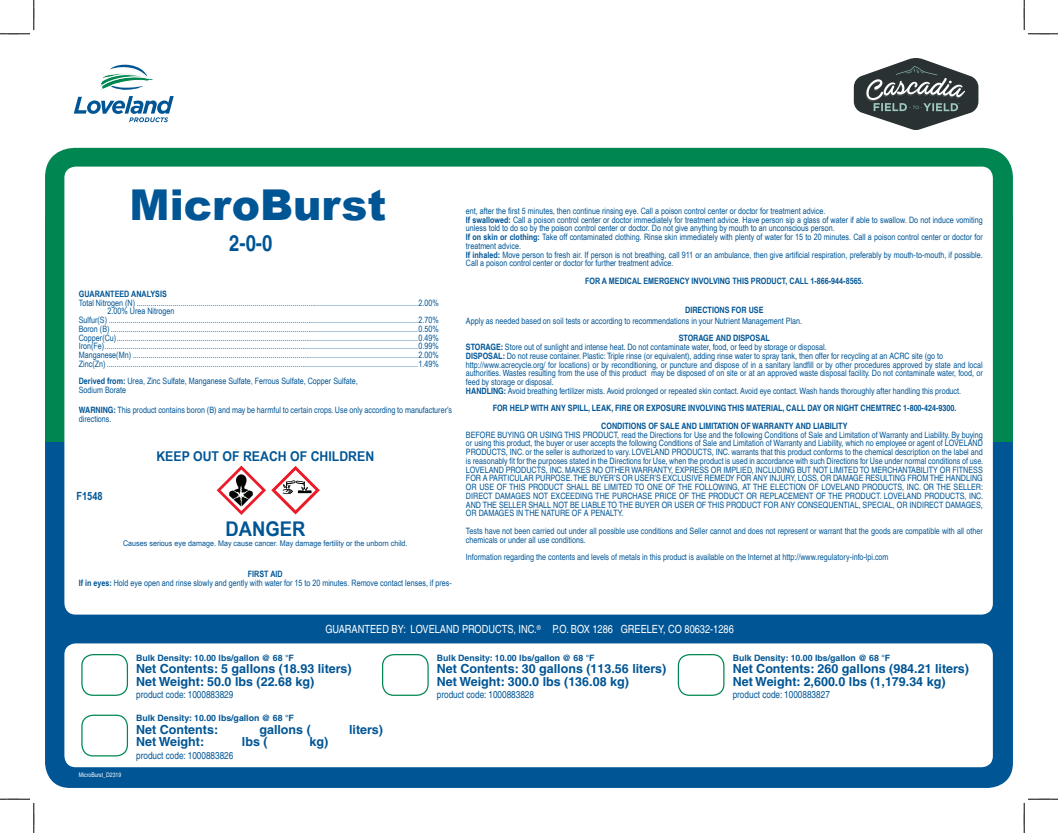
<style>
.page{position:relative;width:1058px;height:833px;background:#fff}
.page>*{position:absolute;margin:0;border:0;box-sizing:border-box;transform-origin:0 0}
.t1{font:900 42.5px "Arial";color:#005595}
.t2{font:700 condensed 22.5px "Helvetica";color:#005595}
.t3{font:700 20.25px "Arial Narrow";color:#005595;scale:1.11 1}
.t4{font:700 13.5px "Arial Narrow";color:#005595;scale:1.11 1}
.t5{font:700 12.5px/12.5px "Helvetica";color:#005595}
.t6{font:condensed 11.25px "Helvetica";color:#fff}
.t7{font:700 11.25px "Arial Narrow";color:#005595}
.t8{font:condensed 10px "Helvetica";color:#005595}
.t9{font:condensed 8.75px/8.8px "Helvetica";color:#005595}
.t10{font:8.75px/8.8px "Arial Narrow";color:#005595}
.t11{font:700 condensed 8.75px/17.5px "Helvetica";color:#005595;text-align:center}
.t12{font:700 8.75px "Helvetica";color:#005595}
.t13{font:700 8.75px "Arial Narrow";color:#005595}
.t14{font:7.88px "Arial Narrow";color:#005595;scale:1.11 1}
.t15{font:condensed 6.25px "Helvetica";color:#fff}
.s1{font-weight:700}
</style>
<div class="page">
<div style="left:48px;top:407px;width:962px;height:378px;background:#005595;border-radius:22px"></div>
<div style="left:45px;top:404px;width:968px;height:384px;border:5px solid #005595;border-radius:22px"></div>
<div style="left:64px;top:643px;width:928px;height:124px;background:#fff;border-radius:11px"></div>
<svg style="left:45px;top:147px;width:968px;height:71px;background:#128f5d"></svg>
<div style="left:45px;top:218px;width:968px;height:223px;background:#008751"></div>
<div style="left:64px;top:167px;width:928px;height:447px;background:#fff;border-radius:11px"></div>
<svg style="left:74px;top:65px;width:100px;height:57px"></svg>
<div style="left:81px;top:654px;width:47px;height:42px;border:1px solid #008751;border-radius:11px"></div>
<div style="left:81px;top:714px;width:47px;height:42px;border:1px solid #008751;border-radius:11px"></div>
<div style="left:382px;top:654px;width:47px;height:42px;border:1px solid #008751;border-radius:11px"></div>
<div style="left:678px;top:654px;width:46px;height:42px;border:1px solid #008751;border-radius:11px"></div>
<svg style="left:853px;top:58px;width:125px;height:72px"></svg>
<svg style="left:217px;top:465px;width:103px;height:50px"></svg>
<svg style="left:0;top:0;width:35px;height:35px"></svg>
<svg style="left:0;top:798px;width:35px;height:35px"></svg>
<svg style="left:1023px;top:0;width:35px;height:35px"></svg>
<svg style="left:1023px;top:798px;width:35px;height:35px"></svg>
<h1 class="t1" style="left:130px;top:174px;width:258px">MicroBurst</h1>
<h2 class="t2" style="left:229px;top:230px;width:45px">2-0-0</h2>
<p class="t13" style="left:79px;top:287px;width:89px">GUARANTEED ANALYSIS</p>
<p class="t10" style="left:79px;top:298px;width:362px">Total Nitrogen (N) .............................................................................................................................................2.00%</p>
<p class="t10" style="left:108px;top:306px;width:68px">2.00% Urea Nitrogen</p>
<p class="t10" style="left:79px;top:315px;width:361px">Sulfur(S) ...........................................................................................................................................................2.70%</p>
<p class="t10" style="left:79px;top:324px;width:362px">Boron (B) ..........................................................................................................................................................0.50%</p>
<p class="t10" style="left:79px;top:333px;width:362px">Copper(Cu).......................................................................................................................................................0.49%</p>
<p class="t10" style="left:79px;top:341px;width:362px">Iron(Fe).............................................................................................................................................................0.99%</p>
<p class="t10" style="left:79px;top:350px;width:362px">Manganese(Mn) ...............................................................................................................................................2.00%</p>
<p class="t10" style="left:79px;top:359px;width:362px">Zinc(Zn) ............................................................................................................................................................1.49%</p>
<p class="t10" style="left:79px;top:376px;width:280px"><span class="s1">Derived from:</span> Urea, Zinc Sulfate, Manganese Sulfate, Ferrous Sulfate, Copper Sulfate,<br>Sodium Borate</p>
<p class="t9" style="left:79px;top:405px;width:374px"><span class="s1">WARNING:</span> This product contains boron (B) and may be harmful to certain crops. Use only according to manufacturer’s directions.</p>
<h3 class="t4" style="left:156px;top:445px;width:198px">KEEP OUT OF REACH OF CHILDREN</h3>
<p class="t7" style="left:77px;top:488px;width:28px">F1548</p>
<h3 class="t3" style="left:225px;top:513px;width:74px">DANGER</h3>
<p class="t14" style="left:123px;top:537px;width:258px">Causes serious eye damage. May cause cancer. May damage fertility or the unborn child.</p>
<p class="t10" style="left:79px;top:569px;width:374px;text-align:center"><span class="s1">FIRST AID<br>If in eyes:</span> Hold eye open and rinse slowly and gently with water for 15 to 20 minutes. Remove contact lenses, if pres-</p>
<p class="t10" style="left:466px;top:206px;width:518px">ent, after the first 5 minutes, then continue rinsing eye. Call a poison control center or doctor for treatment advice.<br><span class="s1">If swallowed:</span> Call a poison control center or doctor immediately for treatment advice. Have person sip a glass of water if able to swallow. Do not induce vomiting unless told to do so by the poison control center or doctor. Do not give anything by mouth to an unconscious person.<br><span class="s1">If on skin or clothing:</span> Take off contaminated clothing. Rinse skin immediately with plenty of water for 15 to 20 minutes. Call a poison control center or doctor for treatment advice.<br><span class="s1">If inhaled:</span> Move person to fresh air. If person is not breathing, call 911 or an ambulance, then give artificial respiration, preferably by mouth-to-mouth, if possible.<br>Call a poison control center or doctor for further treatment advice.</p>
<p class="t13" style="left:585px;top:274px;width:280px">FOR A MEDICAL EMERGENCY INVOLVING THIS PRODUCT, CALL 1-866-944-8565.</p>
<p class="t11" style="left:685px;top:300px;width:80px">DIRECTIONS FOR USE</p>
<p class="t9" style="left:466px;top:316px;width:338px">Apply as needed based on soil tests or according to recommendations in your Nutrient Management Plan.</p>
<p class="t9" style="left:466px;top:334px;width:518px;text-indent:213px"><span class="s1">STORAGE AND DISPOSAL<br>STORAGE:</span> Store out of sunlight and intense heat. Do not contaminate water, food, or feed by storage or disposal.<br><span class="s1">DISPOSAL:</span> Do not reuse container. Plastic: Triple rinse (or equivalent), adding rinse water to spray tank, then offer for recycling at an ACRC site (go to http://www.acrecycle.org/ for locations) or by reconditioning, or puncture and dispose of in a sanitary landfill or by other procedures approved by state and local authorities. Wastes resulting from the use of this product may be disposed of on site or at an approved waste disposal facility. Do not contaminate water, food, or feed by storage or disposal.<br><span class="s1">HANDLING:</span> Avoid breathing fertilizer mists. Avoid prolonged or repeated skin contact. Avoid eye contact. Wash hands thoroughly after handling this product.</p>
<p class="t11" style="left:492px;top:399px;width:465px">FOR HELP WITH ANY SPILL, LEAK, FIRE OR EXPOSURE INVOLVING THIS MATERIAL, CALL DAY OR NIGHT CHEMTREC 1-800-424-9300.<br>CONDITIONS OF SALE AND LIMITATION OF WARRANTY AND LIABILITY</p>
<p class="t9" style="left:466px;top:430px;width:519px;text-align:justify">BEFORE BUYING OR USING THIS PRODUCT, read the Directions for Use and the following Conditions of Sale and Limitation of Warranty and Liability. By buying or using this product, the buyer or user accepts the following Conditions of Sale and Limitation of Warranty and Liability, which no employee or agent of LOVELAND PRODUCTS, INC. or the seller is authorized to vary. LOVELAND PRODUCTS, INC. warrants that this product conforms to the chemical description on the label and is reasonably fit for the purposes stated in the Directions for Use, when the product is used in accordance with such Directions for Use under normal conditions of use.<br>LOVELAND PRODUCTS, INC. MAKES NO OTHER WARRANTY, EXPRESS OR IMPLIED, INCLUDING BUT NOT LIMITED TO MERCHANTABILITY OR FITNESS FOR A PARTICULAR PURPOSE. THE BUYER’S OR USER’S EXCLUSIVE REMEDY FOR ANY INJURY, LOSS, OR DAMAGE RESULTING FROM THE HANDLING OR USE OF THIS PRODUCT SHALL BE LIMITED TO ONE OF THE FOLLOWING, AT THE ELECTION OF LOVELAND PRODUCTS, INC. OR THE SELLER:<br>DIRECT DAMAGES NOT EXCEEDING THE PURCHASE PRICE OF THE PRODUCT OR REPLACEMENT OF THE PRODUCT. LOVELAND PRODUCTS, INC.<br>AND THE SELLER SHALL NOT BE LIABLE TO THE BUYER OR USER OF THIS PRODUCT FOR ANY CONSEQUENTIAL, SPECIAL, OR INDIRECT DAMAGES, OR DAMAGES IN THE NATURE OF A PENALTY.</p>
<p class="t9" style="left:466px;top:526px;width:518px">Tests have not been carried out under all possible use conditions and Seller cannot and does not represent or warrant that the goods are compatible with all other chemicals or under all use conditions.</p>
<p class="t9" style="left:466px;top:552px;width:424px">Information regarding the contents and levels of metals in this product is available on the Internet at http://www.regulatory-info-lpi.com</p>
<p class="t6" style="left:325px;top:623px;width:410px">GUARANTEED BY: LOVELAND PRODUCTS, INC.<sup>®</sup> P.O. BOX 1286 GREELEY, CO 80632-1286</p>
<p class="t15" style="left:79px;top:771px;width:44px">MicroBurst_D2319</p>
<p class="t12" style="left:136px;top:652px;width:159px">Bulk Density: 10.00 lbs/gallon @ 68 °F</p>
<h3 class="t5" style="left:136px;top:662px;width:217px">Net Contents: 5 gallons (18.93 liters)<br>Net Weight: 50.0 lbs (22.68 kg)</h3>
<p class="t8" style="left:136px;top:689px;width:99px">product code: 1000883829</p>
<p class="t12" style="left:136px;top:713px;width:159px">Bulk Density: 10.00 lbs/gallon @ 68 °F</p>
<h3 class="t5" style="left:136px;top:723px;width:83px">Net Contents:</h3>
<h3 class="t5" style="left:259px;top:723px;width:53px">gallons (</h3>
<h3 class="t5" style="left:349px;top:723px;width:35px">liters)</h3>
<h3 class="t5" style="left:136px;top:735px;width:70px">Net Weight:</h3>
<h3 class="t5" style="left:242px;top:735px;width:27px">lbs (</h3>
<h3 class="t5" style="left:309px;top:735px;width:20px">kg)</h3>
<p class="t8" style="left:136px;top:749px;width:99px">product code: 1000883826</p>
<p class="t12" style="left:437px;top:652px;width:159px">Bulk Density: 10.00 lbs/gallon @ 68 °F</p>
<h3 class="t5" style="left:437px;top:662px;width:231px">Net Contents: 30 gallons (113.56 liters)<br>Net Weight: 300.0 lbs (136.08 kg)</h3>
<p class="t8" style="left:437px;top:689px;width:99px">product code: 1000883828</p>
<p class="t12" style="left:732px;top:652px;width:159px">Bulk Density: 10.00 lbs/gallon @ 68 °F</p>
<h3 class="t5" style="left:732px;top:662px;width:238px">Net Contents: 260 gallons (984.21 liters)<br>Net Weight: 2,600.0 lbs (1,179.34 kg)</h3>
<p class="t8" style="left:732px;top:689px;width:99px">product code: 1000883827</p>
</div>
